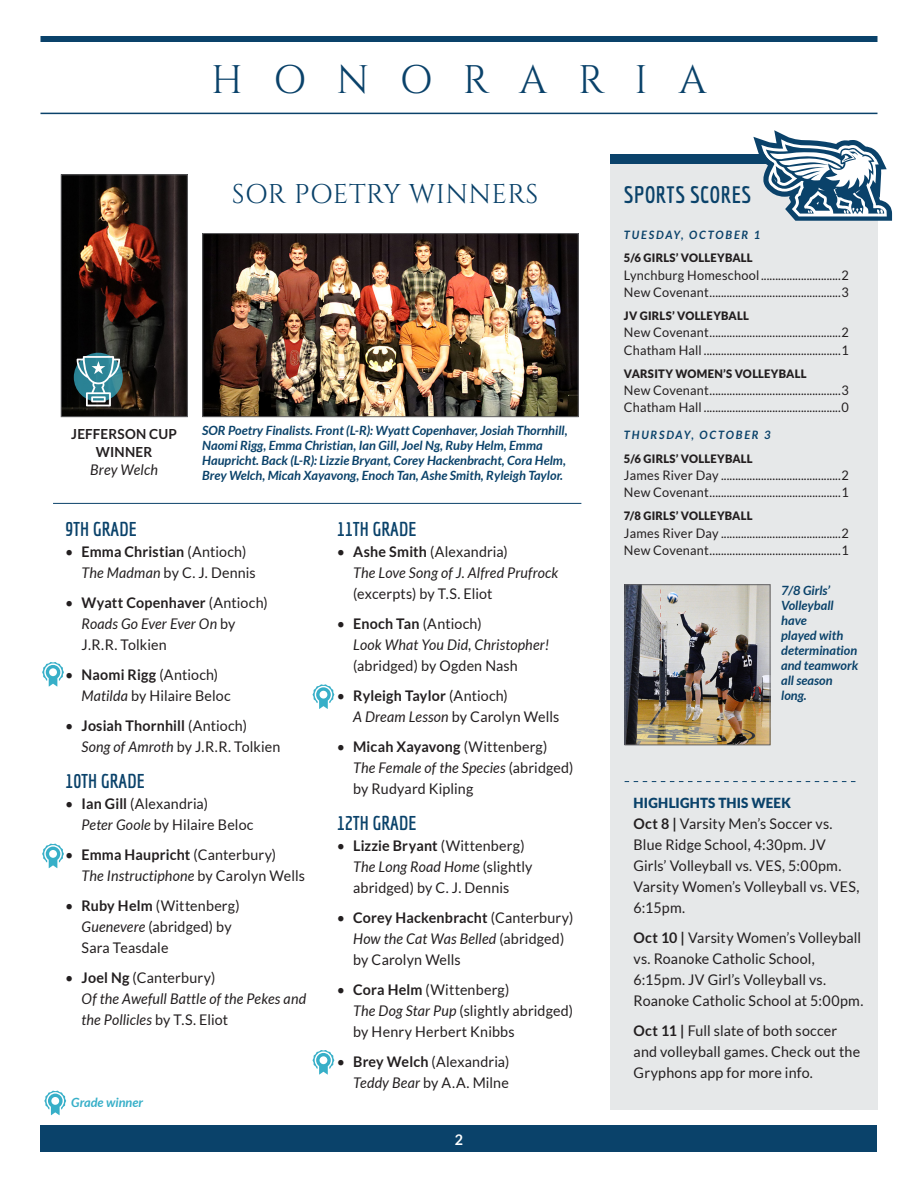
<style>
.page{position:relative;width:918px;height:1188px;background:#fff}
.page>*{position:absolute;margin:0;border:0;box-sizing:border-box;transform-origin:0 0}
.t1{font:39.75px "Cinzel";letter-spacing:.78em;color:#0a426a}
.QN_Title_--_Cinzel_Reg{font:27px "Cinzel";letter-spacing:.01em;color:#0a426a}
.QN_Body_Text{font:700 23.1px "Economica";letter-spacing:.01em;color:#0a426a}
.QN_Subhead_-_Economica{font:700 19.5px "Economica";color:#0a426a}
.QN_Body_Text-2{font:14.7px/21px "Lato";letter-spacing:.01em;color:#231f20}
.QN_Body_Text-3{font:italic 14.7px/21px "Lato";letter-spacing:.01em;color:#231f20}
.t2{font:700 14.7px "Lato";color:#fff}
.QN_Subhead_--_Lato_Black{font:900 13.95px "Lato";letter-spacing:.015em;color:#0a426a;scale:.96 1}
.QN_Body_Text-4{font:700 13.95px/18px "Lato";letter-spacing:.015em;color:#231f20;text-align:center}
.QN_Sports_--_Scores{font:13.2px "Lato";letter-spacing:.015em;color:#231f20}
.QN_Caption--Blue{font:italic 700 12.75px/15px "Lato";color:#0a426a}
.QN_Caption--Blue-2{font:italic 700 12.75px "Lato";color:#37afc8}
.QN_Sports_--_Sport___Division{font:900 11.55px "Lato";letter-spacing:.02em;color:#231f20}
.QN_Sports_--_Date{font:italic 700 11.55px "Lato";letter-spacing:.165em;color:#0a426a;scale:.96 1}
.s1{font-weight:700}
.s2{font-style:italic}
.s3{font-style:normal}
.s4{font-weight:700;font-style:normal}
</style>
<div class="page">
<div style="left:40px;top:1126px;width:838px;height:26px;background:#0a426a"></div>
<div style="left:40px;top:36px;width:838px;height:6px;background:#0a426a"></div>
<hr style="left:40px;top:113px;width:838px;height:1px;background:#0a426a">
<div style="left:610px;top:164px;width:268px;height:946px;background:#e6e8e9"></div>
<div style="left:610px;top:154px;width:266px;height:10px;background:#0a426a"></div>
<svg style="left:753px;top:130px;width:139px;height:91px"></svg>
<img style="left:204px;top:235px;width:373px;height:180px">
<div style="left:202px;top:233px;width:377px;height:184px;border:1px solid #636366"></div>
<svg style="left:42px;top:662px;width:22px;height:25px"></svg>
<svg style="left:313px;top:684px;width:21px;height:25px"></svg>
<svg style="left:44px;top:1091px;width:22px;height:24px"></svg>
<svg style="left:313px;top:1050px;width:21px;height:25px"></svg>
<svg style="left:42px;top:844px;width:22px;height:24px"></svg>
<img style="left:63px;top:176px;width:123px;height:239px">
<div style="left:61px;top:174px;width:127px;height:243px;border:1px solid #636366"></div>
<svg style="left:74px;top:353px;width:49px;height:49px"></svg>
<svg style="left:77px;top:356px;width:43px;height:50px;background:#5e929c"></svg>
<hr style="left:53px;top:503px;width:528px;height:1px;background:#0a426a">
<svg style="left:625px;top:781px;width:231px;height:1px"></svg>
<img style="left:627px;top:586px;width:141px;height:157px">
<div style="left:625px;top:584px;width:145px;height:161px;border:1px solid #636366"></div>
<h1 class="t1" style="left:211px;top:54px;width:497px">HONORARIA</h1>
<p class="QN_Title_--_Cinzel_Reg" style="left:232px;top:176px;width:308px">SOR POETRY WINNERS</p>
<p class="QN_Body_Text-4" style="left:71px;top:424px;width:107px">JEFFERSON CUP<br>WINNER</p>
<p class="QN_Body_Text-3" style="left:90px;top:459px;width:69px">Brey Welch</p>
<p class="QN_Caption--Blue" style="left:202px;top:423px;width:367px">SOR Poetry Finalists. Front (L-R): Wyatt Copenhaver, Josiah Thornhill, Naomi Rigg, Emma Christian, Ian Gill, Joel Ng, Ruby Helm, Emma Haupricht. Back (L-R): Lizzie Bryant, Corey Hackenbracht, Cora Helm, Brey Welch, Micah Xayavong, Enoch Tan, Ashe Smith, Ryleigh Taylor.</p>
<p class="QN_Subhead_-_Economica" style="left:65px;top:517px;width:73px">9TH GRADE</p>
<p class="QN_Body_Text-2" style="left:82px;top:541px;width:176px;text-indent:-16px">• <span class="s1">Emma Christian</span> (Antioch)<br><span class="s2">The Madman</span> by C. J. Dennis</p>
<p class="QN_Body_Text-2" style="left:82px;top:592px;width:188px;text-indent:-16px">• <span class="s1">Wyatt Copenhaver</span> (Antioch)<br><span class="s2">Roads Go Ever Ever On</span> by<br>J.R.R. Tolkien</p>
<p class="QN_Body_Text-2" style="left:82px;top:664px;width:151px;text-indent:-16px">• <span class="s1">Naomi Rigg</span> (Antioch)<br><span class="s2">Matilda</span> by Hilaire Beloc</p>
<p class="QN_Body_Text-2" style="left:82px;top:715px;width:200px;text-indent:-16px">• <span class="s1">Josiah Thornhill</span> (Antioch)<br><span class="s2">Song of Amroth</span> by J.R.R. Tolkien</p>
<p class="QN_Subhead_-_Economica" style="left:65px;top:769px;width:81px">10TH GRADE</p>
<p class="QN_Body_Text-2" style="left:82px;top:793px;width:174px;text-indent:-16px">• <span class="s1">Ian Gill</span> (Alexandria)<br><span class="s2">Peter Goole</span> by Hilaire Beloc</p>
<p class="QN_Body_Text-2" style="left:82px;top:844px;width:225px;text-indent:-16px">• <span class="s1">Emma Haupricht</span> (Canterbury)<br><span class="s2">The Instructiphone</span> by Carolyn Wells</p>
<p class="QN_Body_Text-2" style="left:82px;top:895px;width:160px;text-indent:-16px">• <span class="s1">Ruby Helm</span> (Wittenberg)<br><span class="s2">Guenevere</span> (abridged) by<br>Sara Teasdale</p>
<p class="QN_Body_Text-3" style="left:82px;top:967px;width:226px;text-indent:-16px"><span class="s3">•</span> <span class="s4">Joel Ng</span> <span class="s3">(Canterbury)<br></span>Of the Awefull Battle of the Pekes and the Pollicles <span class="s3">by T.S. Eliot</span></p>
<p class="QN_Caption--Blue-2" style="left:71px;top:1095px;width:73px">Grade winner</p>
<p class="QN_Subhead_-_Economica" style="left:337px;top:517px;width:81px">11TH GRADE</p>
<p class="QN_Body_Text-2" style="left:353px;top:541px;width:207px;text-indent:-16px">• <span class="s1">Ashe Smith</span> (Alexandria)<br><span class="s2">The Love Song of J. Alfred Prufrock </span>(excerpts) by T.S. Eliot</p>
<p class="QN_Body_Text-2" style="left:353px;top:613px;width:197px;text-indent:-16px">• <span class="s1">Enoch Tan</span> (Antioch)<br><span class="s2">Look What You Did, Christopher! </span>(abridged) by Ogden Nash</p>
<p class="QN_Body_Text-2" style="left:353px;top:685px;width:208px;text-indent:-16px">• <span class="s1">Ryleigh Taylor</span> (Antioch)<br><span class="s2">A Dream Lesson</span> by Carolyn Wells</p>
<p class="QN_Body_Text-2" style="left:353px;top:736px;width:222px;text-indent:-16px">• <span class="s1">Micah Xayavong</span> (Wittenberg)<br><span class="s2">The Female of the Species</span> (abridged) by Rudyard Kipling</p>
<p class="QN_Subhead_-_Economica" style="left:337px;top:811px;width:81px">12TH GRADE</p>
<p class="QN_Body_Text-2" style="left:353px;top:835px;width:181px;text-indent:-16px">• <span class="s1">Lizzie Bryant</span> (Wittenberg)<br><span class="s2">The Long Road Home</span> (slightly abridged) by C. J. Dennis</p>
<p class="QN_Body_Text-2" style="left:353px;top:907px;width:222px;text-indent:-16px">• <span class="s1">Corey Hackenbracht</span> (Canterbury)<br><span class="s2">How the Cat Was Belled</span> (abridged) by Carolyn Wells</p>
<p class="QN_Body_Text-2" style="left:353px;top:979px;width:221px;text-indent:-16px">• <span class="s1">Cora Helm</span> (Wittenberg)<br><span class="s2">The Dog Star Pup</span> (slightly abridged) by Henry Herbert Knibbs</p>
<p class="QN_Body_Text-2" style="left:337px;top:1051px;width:174px;text-align:right">• <span class="s1">Brey Welch</span> (Alexandria)<br><span class="s2">Teddy Bear</span> by A.A. Milne</p>
<p class="t2" style="left:455px;top:1131px;width:10px">2</p>
<p class="QN_Body_Text" style="left:624px;top:182px;width:129px">SPORTS SCORES</p>
<p class="QN_Sports_--_Date" style="left:624px;top:228px;width:144px">TUESDAY, OCTOBER 1</p>
<p class="QN_Sports_--_Sport___Division" style="left:624px;top:251px;width:130px">5/6 GIRLS’ VOLLEYBALL</p>
<p class="QN_Sports_--_Scores" style="left:624px;top:268px;width:227px">Lynchburg Homeschool............................2</p>
<p class="QN_Sports_--_Scores" style="left:624px;top:285px;width:227px">New Covenant..............................................3</p>
<p class="QN_Sports_--_Sport___Division" style="left:624px;top:309px;width:127px">JV GIRLS’ VOLLEYBALL</p>
<p class="QN_Sports_--_Scores" style="left:624px;top:325px;width:227px">New Covenant..............................................2</p>
<p class="QN_Sports_--_Scores" style="left:624px;top:343px;width:227px">Chatham Hall ................................................1</p>
<p class="QN_Sports_--_Sport___Division" style="left:624px;top:367px;width:184px">VARSITY WOMEN’S VOLLEYBALL</p>
<p class="QN_Sports_--_Scores" style="left:624px;top:383px;width:227px">New Covenant..............................................3</p>
<p class="QN_Sports_--_Scores" style="left:624px;top:400px;width:227px">Chatham Hall ................................................0</p>
<p class="QN_Sports_--_Date" style="left:624px;top:429px;width:154px">THURSDAY, OCTOBER 3</p>
<p class="QN_Sports_--_Sport___Division" style="left:624px;top:452px;width:130px">5/6 GIRLS’ VOLLEYBALL</p>
<p class="QN_Sports_--_Scores" style="left:624px;top:468px;width:227px">James River Day ..........................................2</p>
<p class="QN_Sports_--_Scores" style="left:624px;top:485px;width:227px">New Covenant..............................................1</p>
<p class="QN_Sports_--_Sport___Division" style="left:624px;top:509px;width:130px">7/8 GIRLS’ VOLLEYBALL</p>
<p class="QN_Sports_--_Scores" style="left:624px;top:526px;width:227px">James River Day ..........................................2</p>
<p class="QN_Sports_--_Scores" style="left:624px;top:543px;width:227px">New Covenant..............................................1</p>
<p class="QN_Caption--Blue" style="left:781px;top:583px;width:78px">7/8 Girls’<br>Volleyball have<br>played with determination and teamwork all season long.</p>
<p class="QN_Subhead_--_Lato_Black" style="left:634px;top:795px;width:165px">HIGHLIGHTS THIS WEEK</p>
<p class="QN_Body_Text-2" style="left:634px;top:813px;width:228px"><span class="s1">Oct 8 |</span> Varsity Men’s Soccer vs.<br>Blue Ridge School, 4:30pm. JV<br>Girls’ Volleyball vs. VES, 5:00pm.<br>Varsity Women’s Volleyball vs. VES,<br>6:15pm.</p>
<p class="QN_Body_Text-2" style="left:634px;top:927px;width:231px"><span class="s1">Oct 10 |</span> Varsity Women’s Volleyball vs. Roanoke Catholic School, 6:15pm. JV Girl’s Volleyball vs.<br>Roanoke Catholic School at 5:00pm.</p>
<p class="QN_Body_Text-2" style="left:634px;top:1020px;width:228px"><span class="s1">Oct 11 |</span> Full slate of both soccer and volleyball games. Check out the<br>Gryphons app for more info.</p>
</div>
